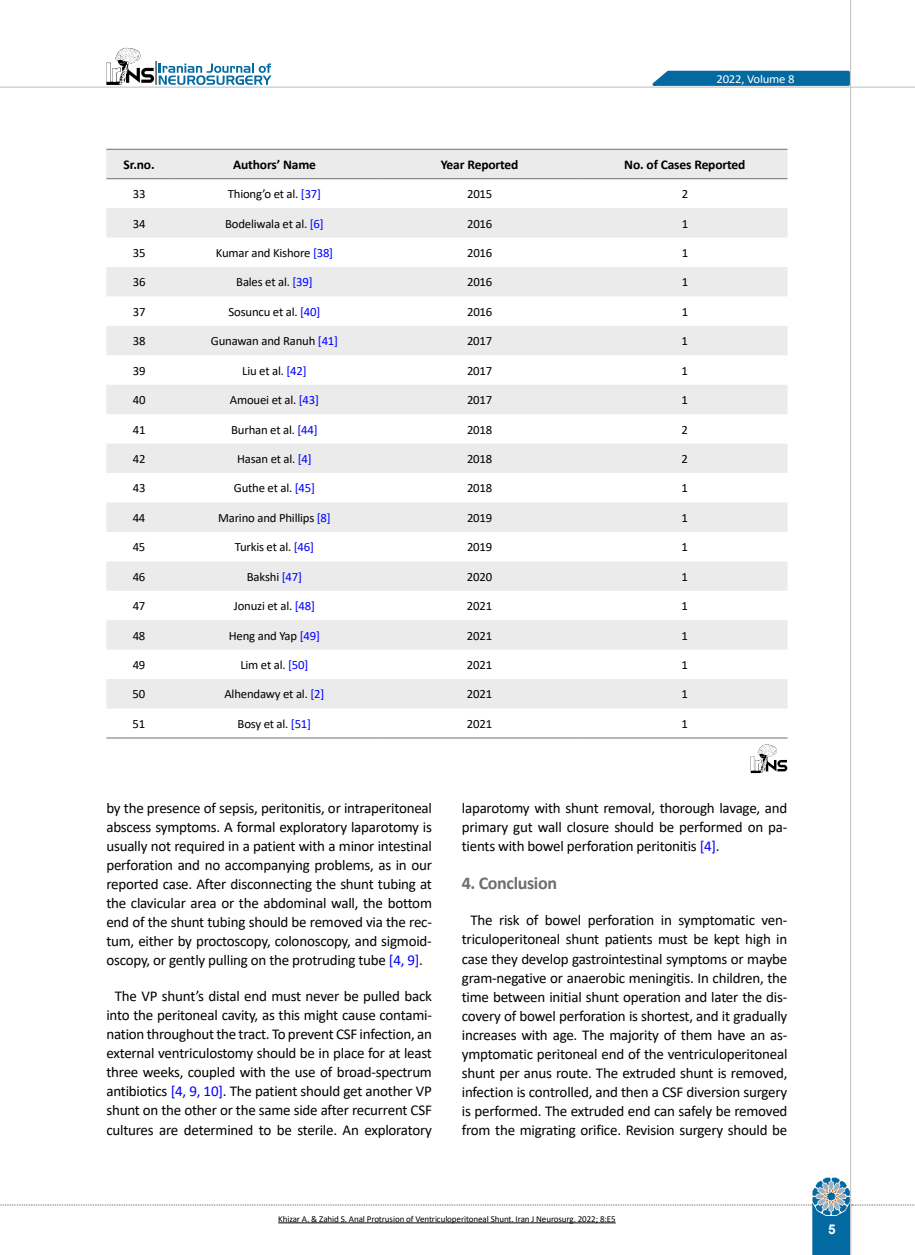
<style>
.page{position:relative;width:915px;height:1255px;background:#fff}
.page>*{position:absolute;margin:0;border:0;box-sizing:border-box;transform-origin:0 0}
.t1{font:700 18px "Calibri";letter-spacing:-.02em;color:#6d6e71}
.t2{font:15px/19px "Calibri";letter-spacing:-.015em;color:#000;text-align:justify}
.t3{font:700 13.5px "Arial";color:#fff}
.t4{font:700 13.35px "Calibri";letter-spacing:-.01em;color:#000}
.t5{font:12.6px "Calibri";letter-spacing:-.015em;color:#000}
.t6{font:12.15px "Calibri";letter-spacing:-.015em;color:#fff;scale:1.05 1}
.t7{font:9px "Calibri";letter-spacing:-.01em;color:#000}
.s1{color:#00f}
</style>
<div class="page">
<hr style="left:849px;top:0;width:1px;height:1254px;background:#c2c4c6">
<hr style="left:0;top:87px;width:914px;height:1px;background:#c2c4c6">
<svg style="left:645px;top:69px;width:206px;height:18px;background:#3888b3"></svg>
<svg style="left:106px;top:48px;width:165px;height:37px"></svg>
<svg style="left:0;top:1177px;width:915px;height:77px"></svg>
<hr style="left:278px;top:1222px;width:337px;height:1px;background:#000">
<svg style="left:106px;top:150px;width:681px;height:558px;fill:#ebebec"></svg>
<hr style="left:106px;top:149px;width:66px;height:1px;background:#6d6e71">
<hr style="left:172px;top:149px;width:205px;height:1px;background:#6d6e71">
<hr style="left:377px;top:149px;width:205px;height:1px;background:#6d6e71">
<hr style="left:582px;top:149px;width:205px;height:1px;background:#6d6e71">
<hr style="left:106px;top:178px;width:66px;height:1px;background:#6d6e71">
<hr style="left:172px;top:178px;width:205px;height:1px;background:#6d6e71">
<hr style="left:377px;top:178px;width:205px;height:1px;background:#6d6e71">
<hr style="left:582px;top:178px;width:205px;height:1px;background:#6d6e71">
<hr style="left:106px;top:737px;width:66px;height:1px;background:#6d6e71">
<hr style="left:172px;top:737px;width:205px;height:1px;background:#6d6e71">
<hr style="left:377px;top:737px;width:205px;height:1px;background:#6d6e71">
<hr style="left:582px;top:737px;width:205px;height:1px;background:#6d6e71">
<svg style="left:750px;top:744px;width:37px;height:29px"></svg>
<p class="t6" style="left:716px;top:70px;width:76px">2022, Volume 8</p>
<p class="t4" style="left:124px;top:155px;width:33px">Sr.no.</p>
<p class="t4" style="left:233px;top:155px;width:84px">Authors’ Name</p>
<p class="t4" style="left:440px;top:155px;width:79px">Year Reported</p>
<p class="t4" style="left:624px;top:155px;width:123px">No. of Cases Reported</p>
<p class="t5" style="left:133px;top:185px;width:14px">33</p>
<p class="t5" style="left:228px;top:185px;width:95px">Thiong’o et al. <span class="s1">[37]</span></p>
<p class="t5" style="left:467px;top:185px;width:27px">2015</p>
<p class="t5" style="left:681px;top:185px;width:8px">2</p>
<p class="t5" style="left:133px;top:215px;width:14px">34</p>
<p class="t5" style="left:225px;top:215px;width:100px">Bodeliwala et al. <span class="s1">[6]</span></p>
<p class="t5" style="left:467px;top:215px;width:27px">2016</p>
<p class="t5" style="left:681px;top:215px;width:8px">1</p>
<p class="t5" style="left:133px;top:244px;width:14px">35</p>
<p class="t5" style="left:216px;top:244px;width:119px">Kumar and Kishore <span class="s1">[38]</span></p>
<p class="t5" style="left:467px;top:244px;width:27px">2016</p>
<p class="t5" style="left:681px;top:244px;width:8px">1</p>
<p class="t5" style="left:133px;top:273px;width:14px">36</p>
<p class="t5" style="left:236px;top:273px;width:78px">Bales et al. <span class="s1">[39]</span></p>
<p class="t5" style="left:467px;top:273px;width:27px">2016</p>
<p class="t5" style="left:681px;top:273px;width:8px">1</p>
<p class="t5" style="left:133px;top:303px;width:14px">37</p>
<p class="t5" style="left:228px;top:303px;width:93px">Sosuncu et al. <span class="s1">[40]</span></p>
<p class="t5" style="left:467px;top:303px;width:27px">2016</p>
<p class="t5" style="left:681px;top:303px;width:8px">1</p>
<p class="t5" style="left:133px;top:332px;width:14px">38</p>
<p class="t5" style="left:211px;top:332px;width:129px">Gunawan and Ranuh <span class="s1">[41]</span></p>
<p class="t5" style="left:467px;top:332px;width:27px">2017</p>
<p class="t5" style="left:681px;top:332px;width:8px">1</p>
<p class="t5" style="left:133px;top:362px;width:14px">39</p>
<p class="t5" style="left:242px;top:362px;width:66px">Liu et al. <span class="s1">[42]</span></p>
<p class="t5" style="left:467px;top:362px;width:27px">2017</p>
<p class="t5" style="left:681px;top:362px;width:8px">1</p>
<p class="t5" style="left:133px;top:391px;width:14px">40</p>
<p class="t5" style="left:230px;top:391px;width:91px">Amouei et al. <span class="s1">[43]</span></p>
<p class="t5" style="left:467px;top:391px;width:27px">2017</p>
<p class="t5" style="left:681px;top:391px;width:8px">1</p>
<p class="t5" style="left:133px;top:420px;width:14px">41</p>
<p class="t5" style="left:231px;top:420px;width:88px">Burhan et al. <span class="s1">[44]</span></p>
<p class="t5" style="left:467px;top:420px;width:27px">2018</p>
<p class="t5" style="left:681px;top:420px;width:8px">2</p>
<p class="t5" style="left:133px;top:450px;width:14px">42</p>
<p class="t5" style="left:237px;top:450px;width:76px">Hasan et al. <span class="s1">[4]</span></p>
<p class="t5" style="left:467px;top:450px;width:27px">2018</p>
<p class="t5" style="left:681px;top:450px;width:8px">2</p>
<p class="t5" style="left:133px;top:479px;width:14px">43</p>
<p class="t5" style="left:234px;top:479px;width:83px">Guthe et al. <span class="s1">[45]</span></p>
<p class="t5" style="left:467px;top:479px;width:27px">2018</p>
<p class="t5" style="left:681px;top:479px;width:8px">1</p>
<p class="t5" style="left:133px;top:509px;width:14px">44</p>
<p class="t5" style="left:218px;top:509px;width:114px">Marino and Phillips <span class="s1">[8]</span></p>
<p class="t5" style="left:467px;top:509px;width:27px">2019</p>
<p class="t5" style="left:681px;top:509px;width:8px">1</p>
<p class="t5" style="left:133px;top:538px;width:14px">45</p>
<p class="t5" style="left:235px;top:538px;width:81px">Turkis et al. <span class="s1">[46]</span></p>
<p class="t5" style="left:467px;top:538px;width:27px">2019</p>
<p class="t5" style="left:681px;top:538px;width:8px">1</p>
<p class="t5" style="left:133px;top:568px;width:14px">46</p>
<p class="t5" style="left:247px;top:568px;width:57px">Bakshi <span class="s1">[47]</span></p>
<p class="t5" style="left:467px;top:568px;width:27px">2020</p>
<p class="t5" style="left:681px;top:568px;width:8px">1</p>
<p class="t5" style="left:133px;top:597px;width:14px">47</p>
<p class="t5" style="left:234px;top:597px;width:83px">Jonuzi et al. <span class="s1">[48]</span></p>
<p class="t5" style="left:467px;top:597px;width:27px">2021</p>
<p class="t5" style="left:681px;top:597px;width:8px">1</p>
<p class="t5" style="left:133px;top:626px;width:14px">48</p>
<p class="t5" style="left:229px;top:626px;width:93px">Heng and Yap <span class="s1">[49]</span></p>
<p class="t5" style="left:467px;top:626px;width:27px">2021</p>
<p class="t5" style="left:681px;top:626px;width:8px">1</p>
<p class="t5" style="left:133px;top:656px;width:14px">49</p>
<p class="t5" style="left:240px;top:656px;width:69px">Lim et al. <span class="s1">[50]</span></p>
<p class="t5" style="left:467px;top:656px;width:27px">2021</p>
<p class="t5" style="left:681px;top:656px;width:8px">1</p>
<p class="t5" style="left:133px;top:685px;width:14px">50</p>
<p class="t5" style="left:224px;top:685px;width:101px">Alhendawy et al. <span class="s1">[2]</span></p>
<p class="t5" style="left:467px;top:685px;width:27px">2021</p>
<p class="t5" style="left:681px;top:685px;width:8px">1</p>
<p class="t5" style="left:133px;top:714px;width:14px">51</p>
<p class="t5" style="left:237px;top:714px;width:75px">Bosy et al. <span class="s1">[51]</span></p>
<p class="t5" style="left:467px;top:714px;width:27px">2021</p>
<p class="t5" style="left:681px;top:714px;width:8px">1</p>
<p class="t2" style="left:106px;top:797px;width:327px">by the presence of sepsis, peritonitis, or intraperitoneal abscess symptoms. A formal exploratory laparotomy is usually not required in a patient with a minor intestinal perforation and no accompanying problems, as in our reported case. After disconnecting the shunt tubing at the clavicular area or the abdominal wall, the bottom end of the shunt tubing should be removed via the rec&shy;tum, either by proctoscopy, colonoscopy, and sigmoid&shy;oscopy, or gently pulling on the protruding tube <span class="s1">[4, 9]</span>.</p>
<p class="t2" style="left:106px;top:986px;width:327px;text-align:center">The VP shunt’s distal end must never be pulled back into the peritoneal cavity, as this might cause contami&shy;nation throughout the tract. To prevent CSF infection, an external ventriculostomy should be in place for at least three weeks, coupled with the use of broad-spectrum antibiotics <span class="s1">[4, 9, 10]</span>. The patient should get another VP shunt on the other or the same side after recurrent CSF cultures are determined to be sterile. An exploratory</p>
<p class="t2" style="left:461px;top:797px;width:327px">laparotomy with shunt removal, thorough lavage, and primary gut wall closure should be performed on pa&shy;tients with bowel perforation peritonitis <span class="s1">[4]</span>.</p>
<p class="t1" style="left:461px;top:870px;width:97px">4. Conclusion</p>
<p class="t2" style="left:461px;top:910px;width:327px;text-align:center">The risk of bowel perforation in symptomatic ven&shy;triculoperitoneal shunt patients must be kept high in case they develop gastrointestinal symptoms or maybe gram-negative or anaerobic meningitis. In children, the time between initial shunt operation and later the dis&shy;covery of bowel perforation is shortest, and it gradually increases with age. The majority of them have an as&shy;ymptomatic peritoneal end of the ventriculoperitoneal shunt per anus route. The extruded shunt is removed, infection is controlled, and then a CSF diversion surgery is performed. The extruded end can safely be removed from the migrating orifice. Revision surgery should be</p>
<p class="t7" style="left:278px;top:1212px;width:339px">Khizar A. &amp; Zahid S. Anal Protrusion of Ventriculoperitoneal Shunt. Iran J Neurosurg. 2022; 8:E5</p>
<p class="t3" style="left:827px;top:1219px;width:9px">5</p>
</div>
